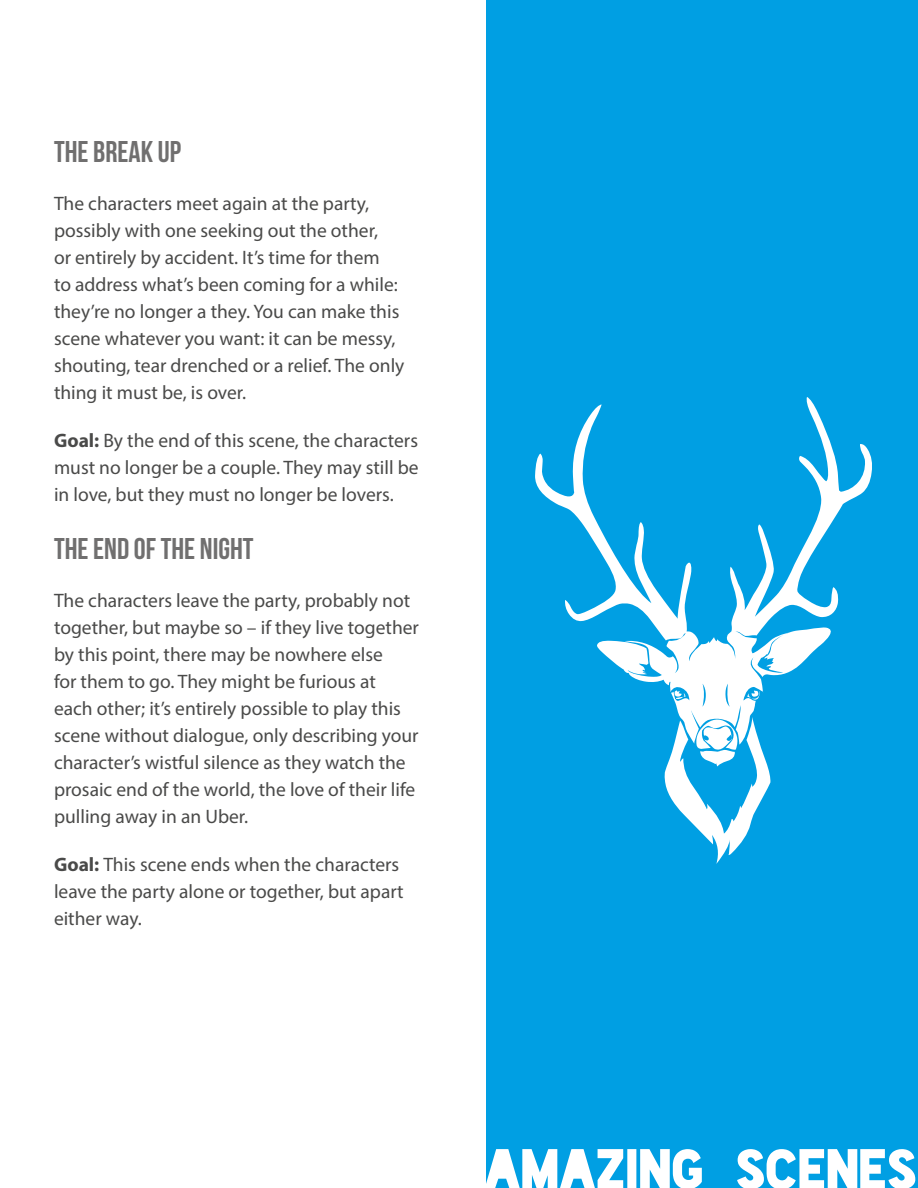
<style>
.page{position:relative;width:918px;height:1188px;background:#fff}
.page>*{position:absolute;margin:0;border:0;box-sizing:border-box;transform-origin:0 0}
.t1{font:54px "Blackout Midnight";color:#fff}
.t2{font:30px "Bebas Neue";color:#706f6f}
.t3{font:19.5px/27px "Myriad Pro";color:#4a4a49}
.s1{font-weight:700}
</style>
<div class="page">
<div style="left:486px;top:0;width:432px;height:1188px;background:#009fe3"></div>
<h2 class="t2" style="left:54px;top:135px;width:128px">THE BREAK UP</h2>
<p class="t3" style="left:54px;top:190px;width:352px">The characters meet again at the party, possibly with one seeking out the other,<br>or entirely by accident. It’s time for them<br>to address what’s been coming for a while: they’re no longer a they. You can make this scene whatever you want: it can be messy, shouting, tear drenched or a relief. The only thing it must be, is over.</p>
<p class="t3" style="left:54px;top:427px;width:366px;text-align:justify"><span class="s1">Goal:</span> By the end of this scene, the characters must no longer be a couple. They may still be in love, but they must no longer be lovers.</p>
<h2 class="t2" style="left:54px;top:532px;width:201px">THE END OF THE NIGHT</h2>
<p class="t3" style="left:54px;top:586px;width:366px">The characters leave the party, probably not together, but maybe so – if they live together by this point, there may be nowhere else<br>for them to go. They might be furious at each other; it’s entirely possible to play this scene without dialogue, only describing your character’s wistful silence as they watch the prosaic end of the world, the love of their life pulling away in an Uber.</p>
<p class="t3" style="left:54px;top:851px;width:351px"><span class="s1">Goal:</span> This scene ends when the characters leave the party alone or together, but apart either way.</p>
<h1 class="t1" style="left:486px;top:1145px;width:433px">AMAZING SCENES</h1>
</div>
